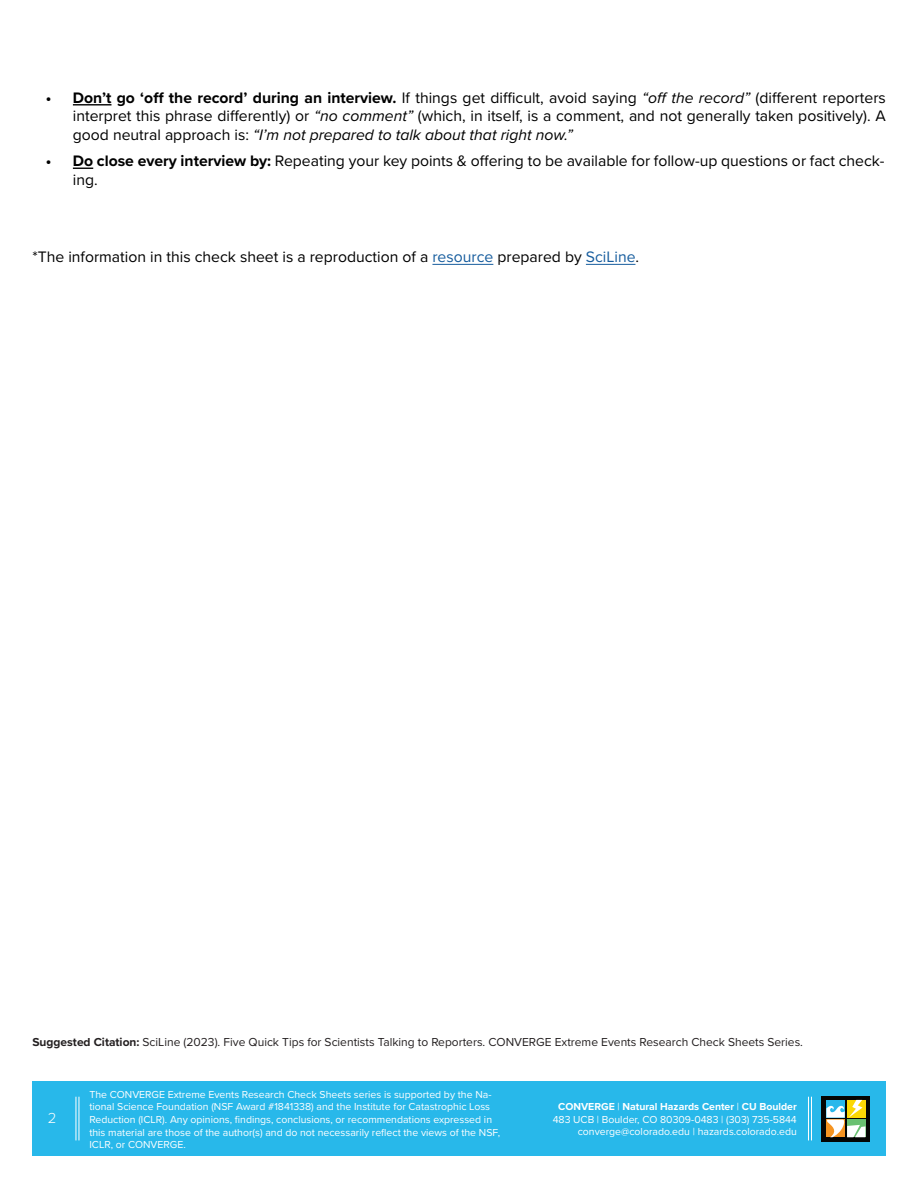
<style>
.page{position:relative;width:918px;height:1188px;background:#fff}
.page>*{position:absolute;margin:0;border:0;box-sizing:border-box;transform-origin:0 0}
.t1{font:15.75px/18.9px "Proxima Nova";color:#000;text-align:justify}
.t2{font:300 15px "Proxima Nova";color:#fff}
.t3{font:12px "Proxima Nova";color:#231f20}
.t4{font:10.5px/12.6px "Proxima Nova";color:#fff}
.s1{font-weight:700}
.s2{font-style:italic}
.s3{color:#175d9e}
</style>
<div class="page">
<div style="left:32px;top:1081px;width:854px;height:75px;background:#28b8ea"></div>
<div style="left:822px;top:1096px;width:48px;height:46px;background:#040503"></div>
<svg style="left:826px;top:1100px;width:39px;height:37px"></svg>
<hr style="left:79px;top:1097px;width:1px;height:43px;background:#fff">
<hr style="left:76px;top:1097px;width:1px;height:43px;background:#fff">
<hr style="left:811px;top:1097px;width:1px;height:43px;background:#fff">
<hr style="left:808px;top:1097px;width:1px;height:43px;background:#fff">
<hr style="left:73px;top:104px;width:39px;height:1px;background:#000">
<svg style="left:73px;top:168px;width:20px;height:1px"></svg>
<hr style="left:432px;top:264px;width:61px;height:1px;background:#175d9e">
<hr style="left:586px;top:264px;width:49px;height:1px;background:#175d9e">
<p class="t1" style="left:73px;top:87px;width:814px;text-indent:-27px"><span class="s1">• Don’t go ‘off the record’ during an interview.</span> If things get difficult, avoid saying <span class="s2">“off the record”</span> (different reporters interpret this phrase differently) or <span class="s2">“no comment”</span> (which, in itself, is a comment, and not generally taken positively). A good neutral approach is: <span class="s2">“I’m not prepared to talk about that right now.”</span></p>
<p class="t1" style="left:73px;top:151px;width:813px;text-indent:-27px"><span class="s1">• Do close every interview by:</span> Repeating your key points &amp; offering to be available for follow-up questions or fact check&shy;ing.</p>
<p class="t1" style="left:32px;top:247px;width:608px">*The information in this check sheet is a reproduction of a <span class="s3">resource</span> prepared by <span class="s3">SciLine</span>.</p>
<p class="t3" style="left:32px;top:1033px;width:772px"><span class="s1">Suggested Citation:</span> SciLine (2023). Five Quick Tips for Scientists Talking to Reporters. CONVERGE Extreme Events Research Check Sheets Series.</p>
<p class="t2" style="left:48px;top:1107px;width:10px">2</p>
<p class="t4" style="left:89px;top:1088px;width:412px">The CONVERGE Extreme Events Research Check Sheets series is supported by the Na&shy;tional Science Foundation (NSF Award #1841338) and the Institute for Catastrophic Loss Reduction (ICLR). Any opinions, findings, conclusions, or recommendations expressed in this material are those of the author(s) and do not necessarily reflect the views of the NSF, ICLR, or CONVERGE.</p>
<p class="t4" style="left:553px;top:1100px;width:246px;text-align:right"><span class="s1">CONVERGE</span> | <span class="s1">Natural Hazards Center</span> | <span class="s1">CU Boulder<br></span>483 UCB | Boulder, CO 80309-0483 | (303) 735-5844 converge@colorado.edu | hazards.colorado.edu</p>
</div>
